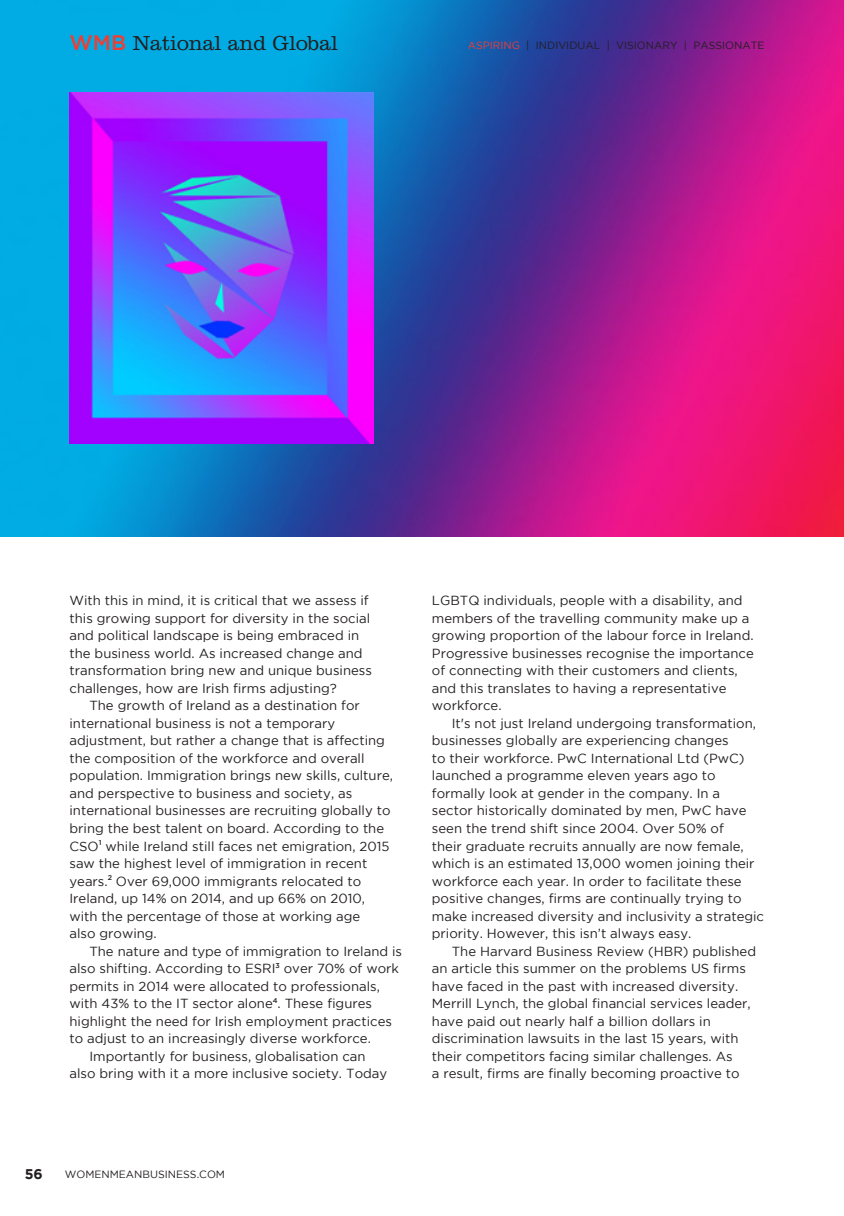
<style>
.page{position:relative;width:844px;height:1216px;background:#fff}
.page>*{position:absolute;margin:0;border:0;box-sizing:border-box;transform-origin:0 0}
.t1{font:300 21px "Clarendon";color:#231f20}
.t2{font:700 14px "Gotham";color:#231f20}
.WMB_Body_Text{font:13.12px/17.5px "Gotham";color:#231f20}
.t3{font:10.5px "Gotham";color:#231f20}
.s1{font-family:"Gotham";font-weight:500;color:#ee3e34}
.s2{color:#ee3e34}
</style>
<div class="page">
<img style="left:0;top:0;width:843px;height:536px">
<img style="left:69px;top:92px;width:304px;height:352px">
<p class="t1" style="left:69px;top:31px;width:270px"><span class="s1">WMB</span> National and Global</p>
<p class="t3" style="left:467px;top:40px;width:298px"><span class="s2">ASPIRING</span> | INDIVIDUAL | VISIONARY | PASSIONATE</p>
<p class="WMB_Body_Text" style="left:69px;top:591px;width:304px">With this in mind, it is critical that we assess if this growing support for diversity in the social and political landscape is being embraced in the business world. As increased change and transformation bring new and unique business challenges, how are Irish firms adjusting?</p>
<p class="WMB_Body_Text" style="left:69px;top:696px;width:325px;text-indent:20px">The growth of Ireland as a destination for international business is not a temporary adjustment, but rather a change that is affecting the composition of the workforce and overall population. Immigration brings new skills, culture, and perspective to business and society, as international businesses are recruiting globally to bring the best talent on board. According to the CSO<sup>1</sup> while Ireland still faces net emigration, 2015 saw the highest level of immigration in recent years.<sup>2</sup> Over 69,000 immigrants relocated to Ireland, up 14% on 2014, and up 66% on 2010, with the percentage of those at working age<br>also growing.</p>
<p class="WMB_Body_Text" style="left:69px;top:941px;width:334px;text-indent:20px">The nature and type of immigration to Ireland is also shifting. According to ESRI<sup>3</sup> over 70% of work permits in 2014 were allocated to professionals, with 43% to the IT sector alone<sup>4</sup>. These figures highlight the need for Irish employment practices to adjust to an increasingly diverse workforce.</p>
<p class="WMB_Body_Text" style="left:69px;top:1046px;width:319px;text-align:center">Importantly for business, globalisation can<br>also bring with it a more inclusive society. Today</p>
<p class="WMB_Body_Text" style="left:432px;top:591px;width:323px">LGBTQ individuals, people with a disability, and members of the travelling community make up a growing proportion of the labour force in Ireland.<br>Progressive businesses recognise the importance of connecting with their customers and clients, and this translates to having a representative workforce.</p>
<p class="WMB_Body_Text" style="left:432px;top:714px;width:333px;text-indent:20px">It's not just Ireland undergoing transformation, businesses globally are experiencing changes<br>to their workforce. PwC International Ltd (PwC) launched a programme eleven years ago to formally look at gender in the company. In a sector historically dominated by men, PwC have seen the trend shift since 2004. Over 50% of<br>their graduate recruits annually are now female, which is an estimated 13,000 women joining their workforce each year. In order to facilitate these positive changes, firms are continually trying to make increased diversity and inclusivity a strategic priority. However, this isn’t always easy.</p>
<p class="WMB_Body_Text" style="left:432px;top:941px;width:325px;text-indent:20px">The Harvard Business Review (HBR) published an article this summer on the problems US firms have faced in the past with increased diversity.<br>Merrill Lynch, the global financial services leader, have paid out nearly half a billion dollars in discrimination lawsuits in the last 15 years, with their competitors facing similar challenges. As<br>a result, firms are finally becoming proactive to</p>
<p class="t2" style="left:25px;top:1165px;width:20px">56</p>
<p class="t3" style="left:65px;top:1168px;width:162px">WOMENMEANBUSINESS.COM</p>
</div>
